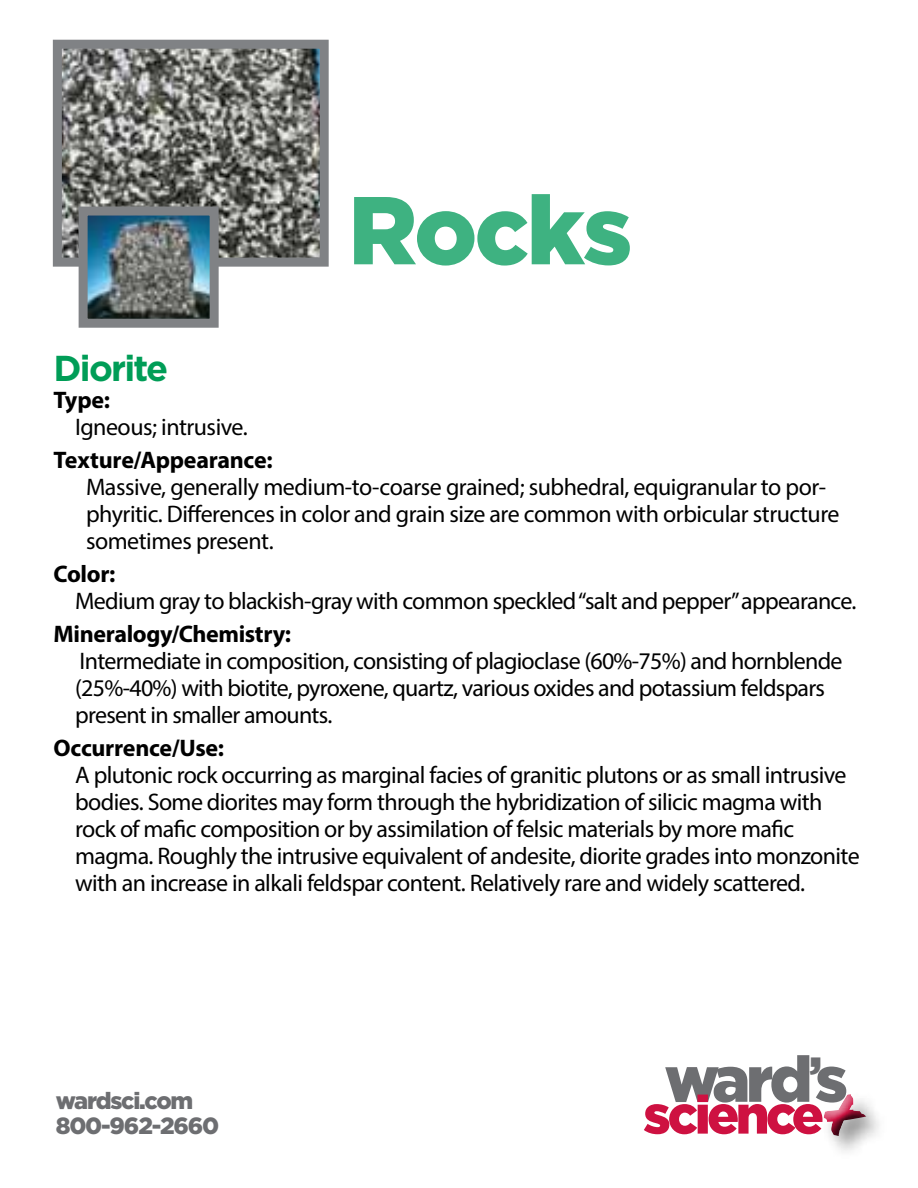
<style>
.page{position:relative;width:918px;height:1188px;background:#fff}
.page>*{position:absolute;margin:0;border:0;box-sizing:border-box;transform-origin:0 0}
.t1{font:900 96px "Gotham";letter-spacing:-.025em;color:#3eb281}
.t2{font:90.6px "Flood Std";color:#ce1141}
.t3{font:900 63.9px "Gotham";color:#6d6e71}
.t4{font:900 53.4px "Gotham";letter-spacing:-.07em;color:#ce1141}
.t5{font:700 36px "Gotham";letter-spacing:-.05em;color:#009d57}
.t6{font:24px/27px "Myriad Pro";letter-spacing:-.025em;color:#000}
.t7{font:700 24px "Myriad Pro";letter-spacing:-.015em;color:#000}
.t8{font:900 23.4px/25.5px "Gotham";letter-spacing:-.05em;color:#6d6e71}
</style>
<div class="page">
<div style="left:808px;top:1081px;width:79px;height:77px;background:#000;opacity:.7"></div>
<img style="left:63px;top:50px;width:256px;height:207px">
<div style="left:53px;top:40px;width:276px;height:227px;border:9px solid #808285"></div>
<img style="left:89px;top:217px;width:120px;height:101px">
<div style="left:79px;top:207px;width:140px;height:121px;border:9px solid #808285"></div>
<h1 class="t1" style="left:348px;top:175px;width:286px">Rocks</h1>
<h3 class="t5" style="left:54px;top:347px;width:116px">Diorite</h3>
<p class="t7" style="left:54px;top:384px;width:58px">Type:</p>
<p class="t6" style="left:75px;top:413px;width:174px">Igneous; intrusive.</p>
<p class="t7" style="left:54px;top:444px;width:221px">Texture/Appearance:</p>
<p class="t6" style="left:86px;top:473px;width:755px">Massive, generally medium-to-coarse grained; subhedral, equigranular to por&shy;phyritic. Differences in color and grain size are common with orbicular structure sometimes present.</p>
<p class="t7" style="left:54px;top:558px;width:63px">Color:</p>
<p class="t6" style="left:75px;top:587px;width:783px">Medium gray to blackish-gray with common speckled “salt and pepper” appearance.</p>
<p class="t7" style="left:54px;top:618px;width:239px">Mineralogy/Chemistry:</p>
<p class="t6" style="left:75px;top:647px;width:769px">Intermediate in composition, consisting of plagioclase (60%-75%) and hornblende (25%-40%) with biotite, pyroxene, quartz, various oxides and potassium feldspars present in smaller amounts.</p>
<p class="t7" style="left:54px;top:732px;width:172px">Occurrence/Use:</p>
<p class="t6" style="left:75px;top:761px;width:786px">A plutonic rock occurring as marginal facies of granitic plutons or as small intrusive bodies. Some diorites may form through the hybridization of silicic magma with rock of mafic composition or by assimilation of felsic materials by more mafic magma. Roughly the intrusive equivalent of andesite, diorite grades into monzonite with an increase in alkali feldspar content. Relatively rare and widely scattered.</p>
<p class="t8" style="left:56px;top:1087px;width:165px">wardsci.com<br>800-962-2660</p>
<h3 class="t3" style="left:664px;top:1042px;width:185px">ward<sup>’</sup>s</h3>
<h2 class="t2" style="left:817px;top:1057px;width:58px">+</h2>
<h3 class="t4" style="left:643px;top:1084px;width:182px">science</h3>
</div>
